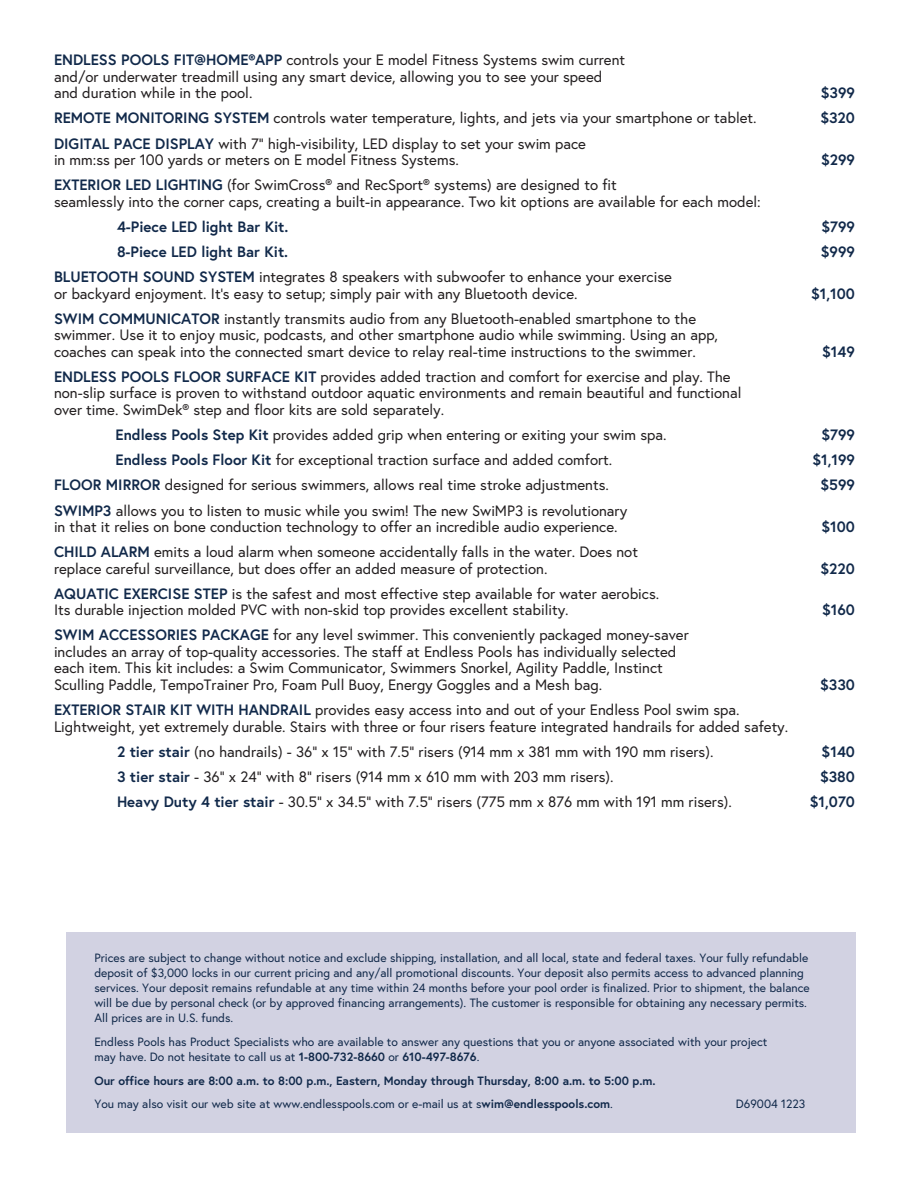
<style>
.page{position:relative;width:918px;height:1188px;background:#fff}
.page>*{position:absolute;margin:0;border:0;box-sizing:border-box;transform-origin:0 0}
.t1{font:15px/16.5px "Europa";color:#231f20}
.t2{font:700 15px "Europa";color:#11294a}
.t3{font:12px/15px "Europa";color:#11294a}
.t4{font:700 12px "Europa";color:#11294a}
.s1{font-weight:700;color:#11294a}
.s2{font-weight:700}
</style>
<div class="page">
<div style="left:66px;top:932px;width:789px;height:200px;background:#d2d2e2"></div>
<p class="t1" style="left:54px;top:52px;width:573px"><span class="s1">ENDLESS POOLS FIT@HOME®APP</span> controls your E model Fitness Systems swim current and/or underwater treadmill using any smart device, allowing you to see your speed and duration while in the pool.</p>
<p class="t2" style="left:821px;top:83px;width:36px">$399</p>
<p class="t1" style="left:54px;top:110px;width:704px"><span class="s1">REMOTE MONITORING SYSTEM</span> controls water temperature, lights, and jets via your smartphone or tablet.</p>
<p class="t2" style="left:820px;top:109px;width:36px">$320</p>
<p class="t1" style="left:54px;top:135px;width:534px"><span class="s1">DIGITAL PACE DISPLAY</span> with 7” high-visibility, LED display to set your swim pace in mm:ss per 100 yards or meters on E model Fitness Systems.</p>
<p class="t2" style="left:821px;top:150px;width:35px">$299</p>
<p class="t1" style="left:54px;top:177px;width:708px"><span class="s1">EXTERIOR LED LIGHTING</span> (for SwimCross® and RecSport® systems) are designed to fit<br>seamlessly into the corner caps, creating a built-in appearance. Two kit options are available for each model:</p>
<p class="t2" style="left:117px;top:217px;width:173px">4-Piece LED light Bar Kit.</p>
<p class="t2" style="left:821px;top:217px;width:35px">$799</p>
<p class="t2" style="left:117px;top:242px;width:173px">8-Piece LED light Bar Kit.</p>
<p class="t2" style="left:821px;top:242px;width:36px">$999</p>
<p class="t1" style="left:54px;top:269px;width:619px"><span class="s1">BLUETOOTH SOUND SYSTEM</span> integrates 8 speakers with subwoofer to enhance your exercise or backyard enjoyment. It’s easy to setup; simply pair with any Bluetooth device.</p>
<p class="t2" style="left:811px;top:284px;width:45px">$1,100</p>
<p class="t1" style="left:54px;top:310px;width:666px"><span class="s1">SWIM COMMUNICATOR</span> instantly transmits audio from any Bluetooth-enabled smartphone to the swimmer. Use it to enjoy music, podcasts, and other smartphone audio while swimming. Using an app, coaches can speak into the connected smart device to relay real-time instructions to the swimmer.</p>
<p class="t2" style="left:822px;top:342px;width:34px">$149</p>
<p class="t1" style="left:54px;top:369px;width:689px"><span class="s1">ENDLESS POOLS FLOOR SURFACE KIT</span> provides added traction and comfort for exercise and play. The non-slip surface is proven to withstand outdoor aquatic environments and remain beautiful and functional over time. SwimDek® step and floor kits are sold separately.</p>
<p class="t1" style="left:116px;top:427px;width:553px"><span class="s1">Endless Pools Step Kit</span> provides added grip when entering or exiting your swim spa.</p>
<p class="t2" style="left:821px;top:425px;width:35px">$799</p>
<p class="t1" style="left:116px;top:452px;width:498px"><span class="s1">Endless Pools Floor Kit</span> for exceptional traction surface and added comfort.</p>
<p class="t2" style="left:812px;top:450px;width:44px">$1,199</p>
<p class="t1" style="left:54px;top:477px;width:556px"><span class="s1">FLOOR MIRROR</span> designed for serious swimmers, allows real time stroke adjustments.</p>
<p class="t2" style="left:821px;top:476px;width:36px">$599</p>
<p class="t1" style="left:54px;top:502px;width:575px"><span class="s1">SWIMP3</span> allows you to listen to music while you swim! The new SwiMP3 is revolutionary in that it relies on bone conduction technology to offer an incredible audio experience.</p>
<p class="t2" style="left:821px;top:517px;width:35px">$100</p>
<p class="t1" style="left:54px;top:544px;width:586px"><span class="s1">CHILD ALARM</span> emits a loud alarm when someone accidentally falls in the water. Does not replace careful surveillance, but does offer an added measure of protection.</p>
<p class="t1" style="left:54px;top:585px;width:607px"><span class="s1">AQUATIC EXERCISE STEP</span> is the safest and most effective step available for water aerobics.<br>Its durable injection molded PVC with non-skid top provides excellent stability.</p>
<p class="t1" style="left:54px;top:627px;width:636px"><span class="s1">SWIM ACCESSORIES PACKAGE</span> for any level swimmer. This conveniently packaged money-saver includes an array of top-quality accessories. The staff at Endless Pools has individually selected each item. This kit includes: a Swim Communicator, Swimmers Snorkel, Agility Paddle, Instinct Sculling Paddle, TempoTrainer Pro, Foam Pull Buoy, Energy Goggles and a Mesh bag.</p>
<p class="t2" style="left:821px;top:559px;width:36px">$220</p>
<p class="t2" style="left:822px;top:600px;width:34px">$160</p>
<p class="t2" style="left:820px;top:675px;width:36px">$330</p>
<p class="t1" style="left:54px;top:702px;width:736px"><span class="s1">EXTERIOR STAIR KIT WITH HANDRAIL</span> provides easy access into and out of your Endless Pool swim spa.<br>Lightweight, yet extremely durable. Stairs with three or four risers feature integrated handrails for added safety.</p>
<p class="t1" style="left:117px;top:743px;width:598px"><span class="s1">2 tier stair</span> (no handrails) - 36” x 15” with 7.5” risers (914 mm x 381 mm with 190 mm risers).</p>
<p class="t2" style="left:822px;top:742px;width:35px">$140</p>
<p class="t1" style="left:117px;top:768px;width:498px"><span class="s1">3 tier stair</span> - 36” x 24” with 8” risers (914 mm x 610 mm with 203 mm risers).</p>
<p class="t2" style="left:820px;top:767px;width:36px">$380</p>
<p class="t1" style="left:117px;top:794px;width:616px"><span class="s1">Heavy Duty 4 tier stair</span> - 30.5” x 34.5” with 7.5” risers (775 mm x 876 mm with 191 mm risers).</p>
<p class="t2" style="left:810px;top:792px;width:47px">$1,070</p>
<p class="t3" style="left:94px;top:951px;width:717px">Prices are subject to change without notice and exclude shipping, installation, and all local, state and federal taxes. Your fully refundable deposit of $3,000 locks in our current pricing and any/all promotional discounts. Your deposit also permits access to advanced planning services. Your deposit remains refundable at any time within 24 months before your pool order is finalized. Prior to shipment, the balance will be due by personal check (or by approved financing arrangements). The customer is responsible for obtaining any necessary permits.<br>All prices are in U.S. funds.</p>
<p class="t3" style="left:94px;top:1034px;width:674px">Endless Pools has Product Specialists who are available to answer any questions that you or anyone associated with your project may have. Do not hesitate to call us at <span class="s2">1-800-732-8660</span> or <span class="s2">610-497-8676</span>.</p>
<p class="t4" style="left:94px;top:1073px;width:563px">Our office hours are 8:00 a.m. to 8:00 p.m., Eastern, Monday through Thursday, 8:00 a.m. to 5:00 p.m.</p>
<p class="t3" style="left:94px;top:1097px;width:520px">You may also visit our web site at www.endlesspools.com or e-mail us at s<span class="s2">wim@endlesspools.com</span>.</p>
<p class="t3" style="left:736px;top:1097px;width:71px">D69004 1223</p>
</div>
